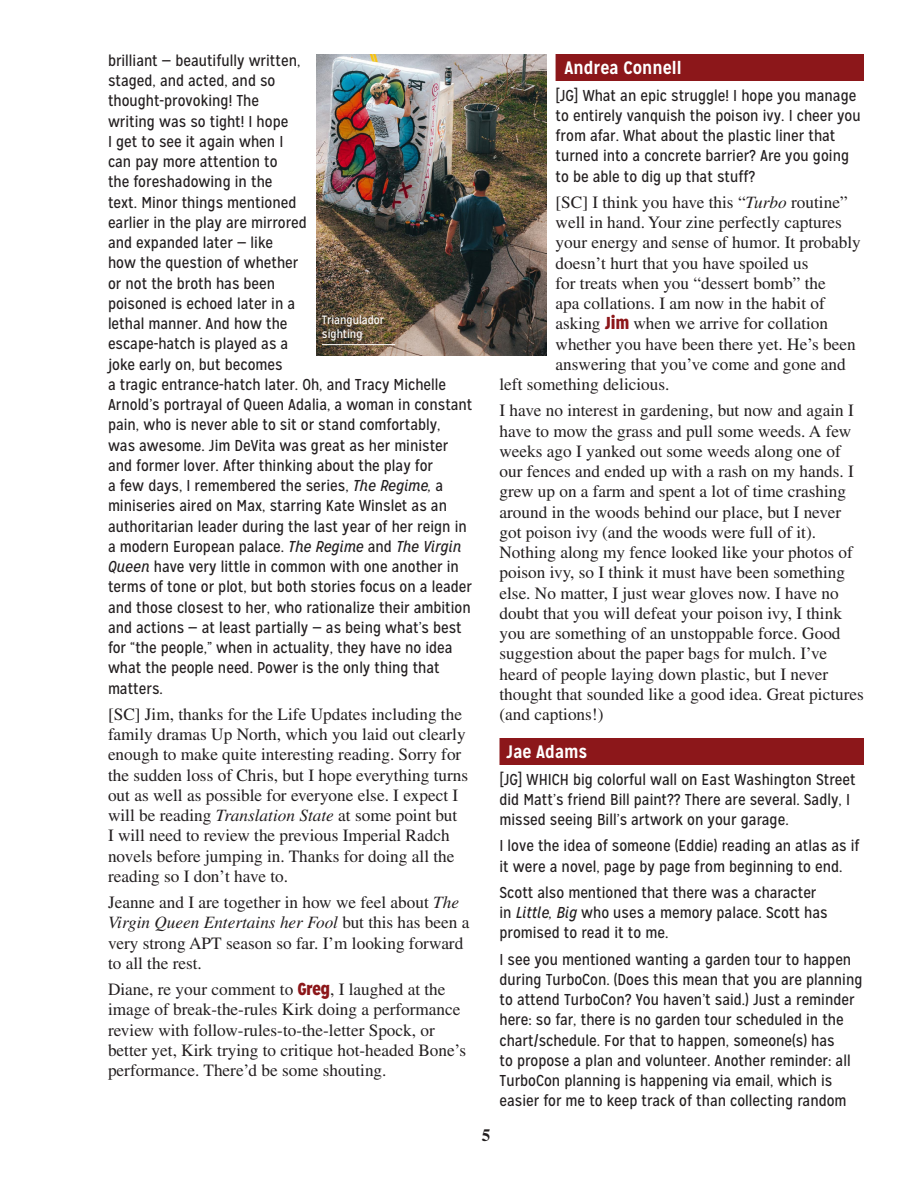
<style>
.page{position:relative;width:918px;height:1188px;background:#fff}
.page>*{position:absolute;margin:0;border:0;box-sizing:border-box;transform-origin:0 0}
.t1{font:700 18px "Mission Gothic";color:#fff}
.t2{font:17.25px/20.2px "Times LT Std";color:#231f20}
.t3{font:700 17.25px "Times LT Std";color:#231f20}
.t4{font:15.75px/20.2px "Mission Gothic";color:#231f20}
.t5{font:12px/13.5px "Mission Gothic";color:#fff}
.s1{font-style:italic}
.s2{font-family:"Mission Gothic";font-weight:900;color:#8c171a}
</style>
<div class="page">
<div style="left:556px;top:54px;width:308px;height:27px;background:#8c171a"></div>
<div style="left:500px;top:738px;width:364px;height:27px;background:#8c171a"></div>
<img style="left:316px;top:54px;width:231px;height:302px">
<hr style="left:322px;top:344px;width:73px;height:1px;background:#fff">
<p class="t4" style="left:108px;top:50px;width:366px">brilliant — beautifully written,<br>staged, and acted, and so<br>thought-provoking! The<br>writing was so tight! I hope<br>I get to see it again when I<br>can pay more attention to<br>the foreshadowing in the<br>text. Minor things mentioned<br>earlier in the play are mirrored<br>and expanded later — like<br>how the question of whether<br>or not the broth has been<br>poisoned is echoed later in a<br>lethal manner. And how the<br>escape-hatch is played as a<br>joke early on, but becomes<br>a tragic entrance-hatch later. Oh, and Tracy Michelle Arnold’s portrayal of Queen Adalia, a woman in constant pain, who is never able to sit or stand comfortably,<br>was awesome. Jim DeVita was great as her minister and former lover. After thinking about the play for<br>a few days, I remembered the series, <span class="s1">The Regime,</span> a miniseries aired on Max, starring Kate Winslet as an authoritarian leader during the last year of her reign in a modern European palace. <span class="s1">The Regime</span> and <span class="s1">The Virgin Queen</span> have very little in common with one another in terms of tone or plot, but both stories focus on a leader and those closest to her, who rationalize their ambition and actions — at least partially — as being what’s best for “the people,” when in actuality, they have no idea what the people need. Power is the only thing that matters.</p>
<p class="t2" style="left:108px;top:704px;width:362px">[SC] Jim, thanks for the Life Updates including the family dramas Up North, which you laid out clearly enough to make quite interesting reading. Sorry for the sudden loss of Chris, but I hope everything turns out as well as possible for everyone else. I expect I will be reading <span class="s1">Translation State</span> at some point but<br>I will need to review the previous Imperial Radch novels before jumping in. Thanks for doing all the reading so I don’t have to.</p>
<p class="t2" style="left:108px;top:892px;width:363px">Jeanne and I are together in how we feel about <span class="s1">The Virgin Queen Entertains her Fool</span> but this has been a very strong APT season so far. I’m looking forward to all the rest.</p>
<p class="t2" style="left:108px;top:979px;width:360px">Diane, re your comment to <span class="s2">Greg</span>, I laughed at the image of break-the-rules Kirk doing a performance review with follow-rules-to-the-letter Spock, or better yet, Kirk trying to critique hot-headed Bone’s performance. There’d be some shouting.</p>
<p class="t5" style="left:322px;top:313px;width:64px">Triangulador sighting</p>
<p class="t3" style="left:482px;top:1125px;width:10px">5</p>
<p class="t1" style="left:565px;top:57px;width:119px">Andrea Connell</p>
<p class="t4" style="left:556px;top:85px;width:307px">[JG] What an epic struggle! I hope you manage to entirely vanquish the poison ivy. I cheer you from afar. What about the plastic liner that turned into a concrete barrier? Are you going to be able to dig up that stuff?</p>
<p class="t2" style="left:556px;top:192px;width:294px">[SC] I think you have this “<span class="s1">Turbo</span> routine”</p>
<p class="t2" style="left:556px;top:212px;width:288px">well in hand. Your zine perfectly captures</p>
<p class="t2" style="left:556px;top:232px;width:307px">your energy and sense of humor. It probably</p>
<p class="t2" style="left:556px;top:253px;width:255px">doesn’t hurt that you have spoiled us</p>
<p class="t2" style="left:556px;top:273px;width:272px">for treats when you “dessert bomb” the</p>
<p class="t2" style="left:556px;top:293px;width:271px">apa collations. I am now in the habit of</p>
<p class="t2" style="left:556px;top:313px;width:274px">asking <span class="s2">Jim</span> when we arrive for collation</p>
<p class="t2" style="left:556px;top:334px;width:302px">whether you have been there yet. He’s been</p>
<p class="t2" style="left:556px;top:354px;width:292px">answering that you’ve come and gone and</p>
<p class="t2" style="left:500px;top:374px;width:172px">left something delicious.</p>
<p class="t2" style="left:500px;top:400px;width:366px">I have no interest in gardening, but now and again I have to mow the grass and pull some weeds. A few weeks ago I yanked out some weeds along one of our fences and ended up with a rash on my hands. I grew up on a farm and spent a lot of time crashing around in the woods behind our place, but I never got poison ivy (and the woods were full of it).<br>Nothing along my fence looked like your photos of poison ivy, so I think it must have been something else. No matter, I just wear gloves now. I have no doubt that you will defeat your poison ivy, I think you are something of an unstoppable force. Good suggestion about the paper bags for mulch. I’ve heard of people laying down plastic, but I never thought that sounded like a good idea. Great pictures (and captions!)</p>
<p class="t1" style="left:506px;top:741px;width:83px">Jae Adams</p>
<p class="t4" style="left:500px;top:769px;width:358px">[JG] WHICH big colorful wall on East Washington Street did Matt’s friend Bill paint?? There are several. Sadly, I missed seeing Bill’s artwork on your garage.</p>
<p class="t4" style="left:500px;top:836px;width:362px">I love the idea of someone (Eddie) reading an atlas as if it were a novel, page by page from beginning to end.</p>
<p class="t4" style="left:500px;top:882px;width:330px">Scott also mentioned that there was a character in <span class="s1">Little, Big</span> who uses a memory palace. Scott has promised to read it to me.</p>
<p class="t4" style="left:500px;top:949px;width:365px">I see you mentioned wanting a garden tour to happen during TurboCon. (Does this mean that you are planning to attend TurboCon? You haven’t said.) Just a reminder here: so far, there is no garden tour scheduled in the chart/schedule. For that to happen, someone(s) has<br>to propose a plan and volunteer. Another reminder: all TurboCon planning is happening via email, which is easier for me to keep track of than collecting random</p>
</div>
